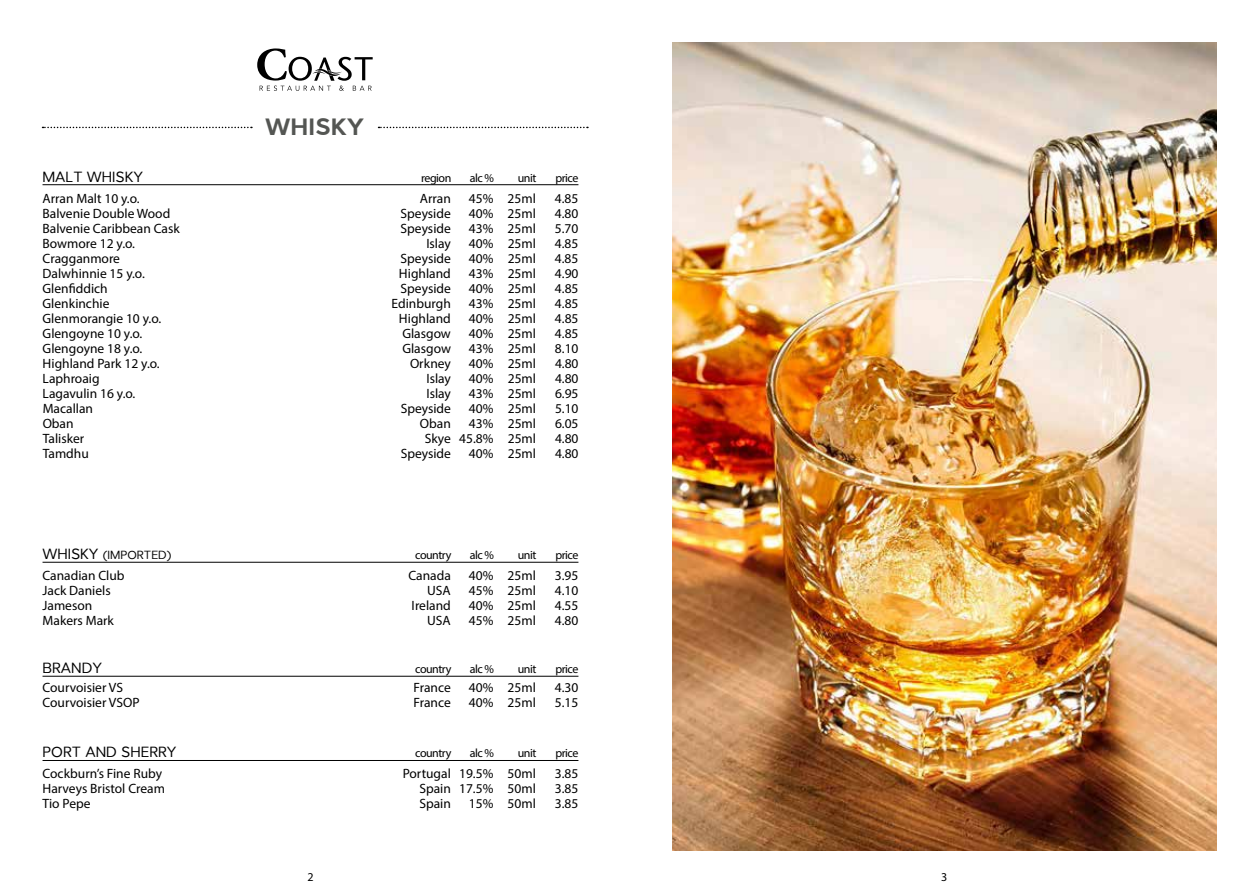
<style>
.page{position:relative;width:1259px;height:893px;background:#fff}
.page>*{position:absolute;margin:0;border:0;box-sizing:border-box;transform-origin:0 0}
.t1{font:700 24px "Larke Neue";color:#545653}
.t2{font:15px "Larke Neue";color:#000}
.t3{font:13.5px "Myriad Pro";color:#000}
.t4{font:12px "Myriad Pro";letter-spacing:-.04em;color:#000}
.t5{font:12px "Larke Neue";color:#000}
.s1{font-size:15px}
</style>
<div class="page">
<svg style="left:257px;top:48px;width:116px;height:43px"></svg>
<svg style="left:43px;top:127px;width:209px;height:1px"></svg>
<svg style="left:378px;top:127px;width:210px;height:1px"></svg>
<hr style="left:43px;top:184px;width:535px;height:1px;background:#000">
<hr style="left:43px;top:562px;width:535px;height:1px;background:#000">
<hr style="left:43px;top:676px;width:535px;height:1px;background:#000">
<hr style="left:43px;top:760px;width:535px;height:1px;background:#000">
<img style="left:672px;top:43px;width:544px;height:807px">
<h1 class="t1" style="left:265px;top:112px;width:101px">WHISKY</h1>
<p class="t2" style="left:43px;top:167px;width:102px">MALT WHISKY</p>
<p class="t4" style="left:421px;top:170px;width:32px">region</p>
<p class="t4" style="left:470px;top:170px;width:26px">alc %</p>
<p class="t4" style="left:518px;top:170px;width:20px">unit</p>
<p class="t4" style="left:555px;top:170px;width:25px">price</p>
<p class="t3" style="left:43px;top:190px;width:99px">Arran Malt 10 y.o.</p>
<p class="t3" style="left:420px;top:190px;width:33px">Arran</p>
<p class="t3" style="left:469px;top:190px;width:69px">45% 25ml</p>
<p class="t3" style="left:555px;top:190px;width:25px">4.85</p>
<p class="t3" style="left:43px;top:205px;width:129px">Balvenie Double Wood</p>
<p class="t3" style="left:400px;top:205px;width:52px">Speyside</p>
<p class="t3" style="left:469px;top:205px;width:69px">40% 25ml</p>
<p class="t3" style="left:555px;top:205px;width:25px">4.80</p>
<p class="t3" style="left:43px;top:220px;width:139px">Balvenie Caribbean Cask</p>
<p class="t3" style="left:400px;top:220px;width:52px">Speyside</p>
<p class="t3" style="left:469px;top:220px;width:69px">43% 25ml</p>
<p class="t3" style="left:555px;top:220px;width:25px">5.70</p>
<p class="t3" style="left:43px;top:235px;width:94px">Bowmore 12 y.o.</p>
<p class="t3" style="left:426px;top:235px;width:26px">Islay</p>
<p class="t3" style="left:469px;top:235px;width:69px">40% 25ml</p>
<p class="t3" style="left:555px;top:235px;width:25px">4.85</p>
<p class="t3" style="left:43px;top:250px;width:79px">Cragganmore</p>
<p class="t3" style="left:400px;top:250px;width:52px">Speyside</p>
<p class="t3" style="left:469px;top:250px;width:69px">40% 25ml</p>
<p class="t3" style="left:555px;top:250px;width:25px">4.85</p>
<p class="t3" style="left:43px;top:265px;width:104px">Dalwhinnie 15 y.o.</p>
<p class="t3" style="left:399px;top:265px;width:53px">Highland</p>
<p class="t3" style="left:469px;top:265px;width:69px">43% 25ml</p>
<p class="t3" style="left:555px;top:265px;width:25px">4.90</p>
<p class="t3" style="left:43px;top:280px;width:67px">Glenfiddich</p>
<p class="t3" style="left:401px;top:280px;width:52px">Speyside</p>
<p class="t3" style="left:469px;top:280px;width:69px">40% 25ml</p>
<p class="t3" style="left:555px;top:280px;width:25px">4.85</p>
<p class="t3" style="left:43px;top:295px;width:68px">Glenkinchie</p>
<p class="t3" style="left:391px;top:295px;width:61px">Edinburgh</p>
<p class="t3" style="left:469px;top:295px;width:69px">43% 25ml</p>
<p class="t3" style="left:555px;top:295px;width:25px">4.85</p>
<p class="t3" style="left:43px;top:310px;width:120px">Glenmorangie 10 y.o.</p>
<p class="t3" style="left:399px;top:310px;width:53px">Highland</p>
<p class="t3" style="left:469px;top:310px;width:69px">40% 25ml</p>
<p class="t3" style="left:555px;top:310px;width:25px">4.85</p>
<p class="t3" style="left:43px;top:325px;width:101px">Glengoyne 10 y.o.</p>
<p class="t3" style="left:402px;top:325px;width:50px">Glasgow</p>
<p class="t3" style="left:469px;top:325px;width:69px">40% 25ml</p>
<p class="t3" style="left:555px;top:325px;width:25px">4.85</p>
<p class="t3" style="left:43px;top:340px;width:101px">Glengoyne 18 y.o.</p>
<p class="t3" style="left:402px;top:340px;width:50px">Glasgow</p>
<p class="t3" style="left:469px;top:340px;width:69px">43% 25ml</p>
<p class="t3" style="left:555px;top:340px;width:25px">8.10</p>
<p class="t3" style="left:43px;top:355px;width:119px">Highland Park 12 y.o.</p>
<p class="t3" style="left:410px;top:355px;width:42px">Orkney</p>
<p class="t3" style="left:469px;top:355px;width:69px">40% 25ml</p>
<p class="t3" style="left:555px;top:355px;width:25px">4.80</p>
<p class="t3" style="left:43px;top:370px;width:58px">Laphroaig</p>
<p class="t3" style="left:426px;top:370px;width:26px">Islay</p>
<p class="t3" style="left:469px;top:370px;width:69px">40% 25ml</p>
<p class="t3" style="left:555px;top:370px;width:25px">4.80</p>
<p class="t3" style="left:43px;top:385px;width:94px">Lagavulin 16 y.o.</p>
<p class="t3" style="left:426px;top:385px;width:26px">Islay</p>
<p class="t3" style="left:469px;top:385px;width:69px">43% 25ml</p>
<p class="t3" style="left:555px;top:385px;width:25px">6.95</p>
<p class="t3" style="left:43px;top:400px;width:52px">Macallan</p>
<p class="t3" style="left:401px;top:400px;width:52px">Speyside</p>
<p class="t3" style="left:469px;top:400px;width:69px">40% 25ml</p>
<p class="t3" style="left:555px;top:400px;width:25px">5.10</p>
<p class="t3" style="left:43px;top:415px;width:32px">Oban</p>
<p class="t3" style="left:420px;top:415px;width:32px">Oban</p>
<p class="t3" style="left:469px;top:415px;width:69px">43% 25ml</p>
<p class="t3" style="left:555px;top:415px;width:25px">6.05</p>
<p class="t3" style="left:43px;top:430px;width:43px">Talisker</p>
<p class="t3" style="left:425px;top:430px;width:113px">Skye 45.8% 25ml</p>
<p class="t3" style="left:555px;top:430px;width:25px">4.80</p>
<p class="t3" style="left:43px;top:445px;width:48px">Tamdhu</p>
<p class="t3" style="left:401px;top:445px;width:52px">Speyside</p>
<p class="t3" style="left:469px;top:445px;width:69px">40% 25ml</p>
<p class="t3" style="left:555px;top:445px;width:25px">4.80</p>
<p class="t5" style="left:43px;top:547px;width:130px"><span class="s1">WHISKY</span> (IMPORTED)</p>
<p class="t4" style="left:415px;top:547px;width:38px">country</p>
<p class="t4" style="left:470px;top:547px;width:26px">alc %</p>
<p class="t4" style="left:518px;top:547px;width:20px">unit</p>
<p class="t4" style="left:555px;top:547px;width:25px">price</p>
<p class="t3" style="left:43px;top:567px;width:84px">Canadian Club</p>
<p class="t3" style="left:408px;top:567px;width:44px">Canada</p>
<p class="t3" style="left:469px;top:567px;width:69px">40% 25ml</p>
<p class="t3" style="left:555px;top:567px;width:25px">3.95</p>
<p class="t3" style="left:43px;top:582px;width:70px">Jack Daniels</p>
<p class="t3" style="left:427px;top:582px;width:25px">USA</p>
<p class="t3" style="left:469px;top:582px;width:69px">45% 25ml</p>
<p class="t3" style="left:555px;top:582px;width:25px">4.10</p>
<p class="t3" style="left:43px;top:597px;width:51px">Jameson</p>
<p class="t3" style="left:412px;top:597px;width:41px">Ireland</p>
<p class="t3" style="left:469px;top:597px;width:69px">40% 25ml</p>
<p class="t3" style="left:555px;top:597px;width:25px">4.55</p>
<p class="t3" style="left:43px;top:612px;width:73px">Makers Mark</p>
<p class="t3" style="left:427px;top:612px;width:25px">USA</p>
<p class="t3" style="left:469px;top:612px;width:69px">45% 25ml</p>
<p class="t3" style="left:555px;top:612px;width:25px">4.80</p>
<p class="t2" style="left:43px;top:659px;width:61px">BRANDY</p>
<p class="t4" style="left:415px;top:661px;width:38px">country</p>
<p class="t4" style="left:470px;top:661px;width:26px">alc %</p>
<p class="t4" style="left:518px;top:661px;width:20px">unit</p>
<p class="t4" style="left:555px;top:661px;width:25px">price</p>
<p class="t3" style="left:43px;top:679px;width:82px">Courvoisier VS</p>
<p class="t3" style="left:413px;top:679px;width:39px">France</p>
<p class="t3" style="left:469px;top:679px;width:69px">40% 25ml</p>
<p class="t3" style="left:555px;top:679px;width:25px">4.30</p>
<p class="t3" style="left:43px;top:694px;width:98px">Courvoisier VSOP</p>
<p class="t3" style="left:413px;top:694px;width:39px">France</p>
<p class="t3" style="left:469px;top:694px;width:69px">40% 25ml</p>
<p class="t3" style="left:555px;top:694px;width:25px">5.15</p>
<p class="t2" style="left:43px;top:743px;width:135px">PORT AND SHERRY</p>
<p class="t4" style="left:415px;top:746px;width:38px">country</p>
<p class="t4" style="left:470px;top:746px;width:26px">alc %</p>
<p class="t4" style="left:518px;top:746px;width:20px">unit</p>
<p class="t4" style="left:555px;top:746px;width:25px">price</p>
<p class="t3" style="left:43px;top:765px;width:121px">Cockburn’s Fine Ruby</p>
<p class="t3" style="left:403px;top:765px;width:135px">Portugal 19.5% 50ml</p>
<p class="t3" style="left:555px;top:765px;width:25px">3.85</p>
<p class="t3" style="left:43px;top:780px;width:124px">Harveys Bristol Cream</p>
<p class="t3" style="left:419px;top:780px;width:118px">Spain 17.5% 50ml</p>
<p class="t3" style="left:555px;top:780px;width:25px">3.85</p>
<p class="t3" style="left:43px;top:795px;width:50px">Tio Pepe</p>
<p class="t3" style="left:419px;top:795px;width:33px">Spain</p>
<p class="t3" style="left:469px;top:795px;width:69px">15% 50ml</p>
<p class="t3" style="left:555px;top:795px;width:25px">3.85</p>
<p class="t4" style="left:307px;top:869px;width:8px">2</p>
<p class="t4" style="left:941px;top:869px;width:8px">3</p>
</div>
